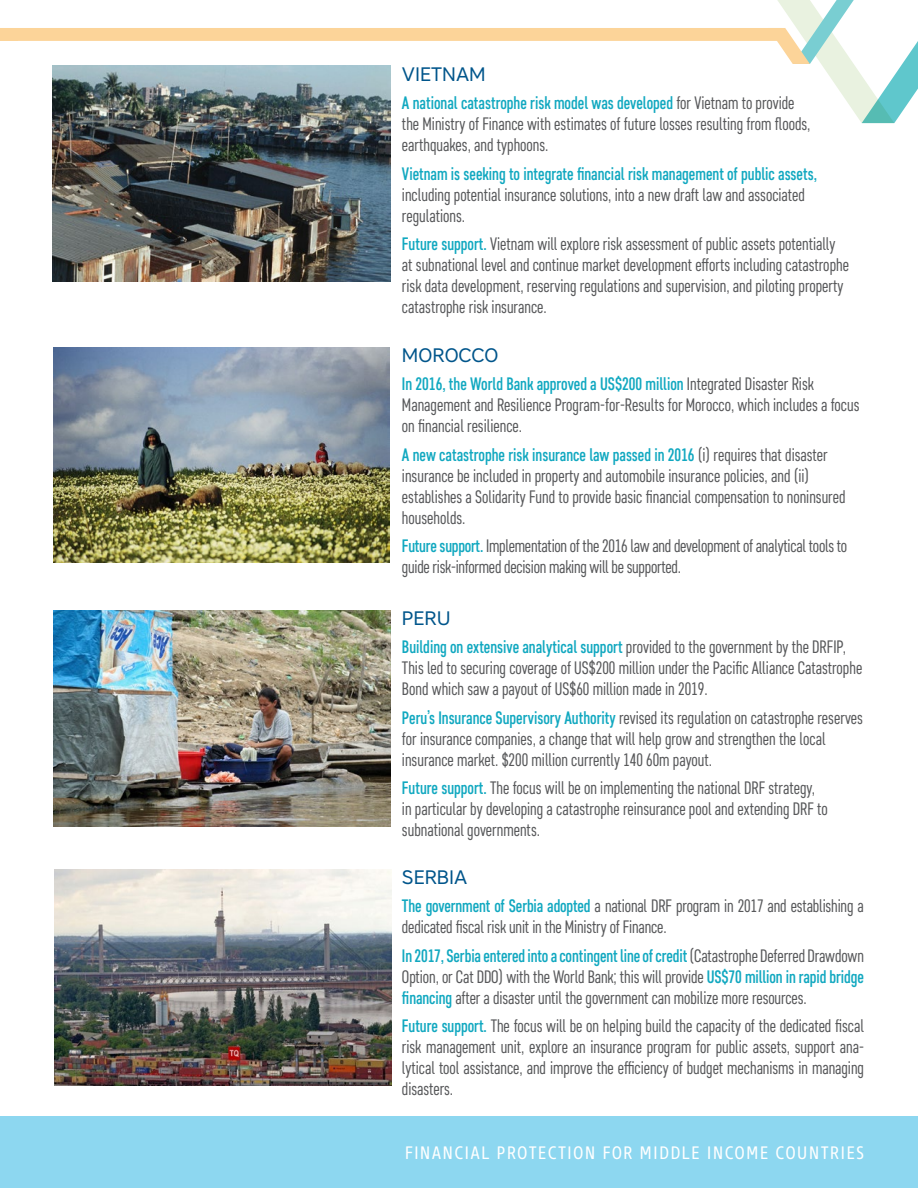
<style>
.page{position:relative;width:918px;height:1188px;background:#fff}
.page>*{position:absolute;margin:0;border:0;box-sizing:border-box;transform-origin:0 0}
.t1{font:19.5px "Core Sans A45";color:#00558b}
.t2{font:18px/21px "Core Sans D37 Cn";color:#57585a}
.t3{font:500 18px "Core Sans D47 Cn";color:#11a8c0}
.t4{font:18px "Core Sans NR47 Cn";letter-spacing:.1em;color:#fff}
.s1{font-family:"Core Sans D37 Cn";font-weight:400;color:#57585a}
.s2{font-family:"Core Sans D47 Cn";font-weight:500;color:#11a8c0}
</style>
<div class="page">
<svg style="left:0;top:0;width:918px;height:123px"></svg>
<div style="left:0;top:1116px;width:918px;height:72px;background:#8dd7f0"></div>
<img style="left:53px;top:66px;width:338px;height:216px">
<img style="left:53px;top:348px;width:337px;height:215px">
<img style="left:53px;top:611px;width:338px;height:216px">
<img style="left:54px;top:869px;width:338px;height:216px">
<p class="t1" style="left:402px;top:61px;width:85px">VIETNAM</p>
<p class="t3" style="left:402px;top:92px;width:394px">A national catastrophe risk model was developed <span class="s1">for Vietnam to provide</span></p>
<p class="t2" style="left:402px;top:113px;width:410px">the Ministry of Finance with estimates of future losses resulting from floods, earthquakes, and typhoons.</p>
<p class="t3" style="left:402px;top:163px;width:417px">Vietnam is seeking to integrate financial risk management of public assets,</p>
<p class="t2" style="left:402px;top:184px;width:405px">including potential insurance solutions, into a new draft law and associated regulations.</p>
<p class="t2" style="left:402px;top:233px;width:449px"><span class="s2">Future support.</span> Vietnam will explore risk assessment of public assets potentially at subnational level and continue market development efforts including catastrophe risk data development, reserving regulations and supervision, and piloting property catastrophe risk insurance.</p>
<p class="t1" style="left:402px;top:342px;width:98px">MOROCCO</p>
<p class="t3" style="left:402px;top:373px;width:413px">In 2016, the World Bank approved a US$200 million <span class="s1">Integrated Disaster Risk</span></p>
<p class="t2" style="left:402px;top:394px;width:459px">Management and Resilience Program-for-Results for Morocco, which includes a focus on financial resilience.</p>
<p class="t3" style="left:402px;top:444px;width:427px">A new catastrophe risk insurance law passed in 2016 <span class="s1">(i) requires that disaster</span></p>
<p class="t2" style="left:402px;top:465px;width:445px">insurance be included in property and automobile insurance policies, and (ii) establishes a Solidarity Fund to provide basic financial compensation to noninsured households.</p>
<p class="t2" style="left:402px;top:535px;width:447px"><span class="s2">Future support.</span> Implementation of the 2016 law and development of analytical tools to guide risk-informed decision making will be supported.</p>
<p class="t1" style="left:402px;top:605px;width:50px">PERU</p>
<p class="t3" style="left:402px;top:636px;width:446px">Building on extensive analytical support <span class="s1">provided to the government by the DRFIP,</span></p>
<p class="t2" style="left:402px;top:657px;width:462px">This led to securing coverage of US$200 million under the Pacific Alliance Catastrophe<br>Bond which saw a payout of US$60 million made in 2019.</p>
<p class="t2" style="left:402px;top:707px;width:463px"><span class="s2">Peru’s Insurance Supervisory Authority</span> revised its regulation on catastrophe reserves for insurance companies, a change that will help grow and strengthen the local insurance market. $200 million currently 140 60m payout.</p>
<p class="t2" style="left:402px;top:777px;width:427px"><span class="s2">Future support.</span> The focus will be on implementing the national DRF strategy, in particular by developing a catastrophe reinsurance pool and extending DRF to subnational governments.</p>
<p class="t1" style="left:402px;top:864px;width:67px">SERBIA</p>
<p class="t2" style="left:402px;top:895px;width:463px"><span class="s2">The government of Serbia adopted</span> a national DRF program in 2017 and establishing a dedicated fiscal risk unit in the Ministry of Finance.</p>
<p class="t3" style="left:402px;top:944px;width:463px">In 2017, Serbia entered into a contingent line of credit <span class="s1">(Catastrophe Deferred Drawdown</span></p>
<p class="t2" style="left:402px;top:966px;width:464px">Option, or Cat DDO) with the World Bank; this will provide <span class="s2">US$70 million in rapid bridge financing</span> after a disaster until the government can mobilize more resources.</p>
<p class="t2" style="left:402px;top:1015px;width:464px;text-align:justify"><span class="s2">Future support.</span> The focus will be on helping build the capacity of the dedicated fiscal risk management unit, explore an insurance program for public assets, support ana&shy;lytical tool assistance, and improve the efficiency of budget mechanisms in managing disasters.</p>
<p class="t4" style="left:405px;top:1141px;width:460px">FINANCIAL PROTECTION FOR MIDDLE INCOME COUNTRIES</p>
</div>
